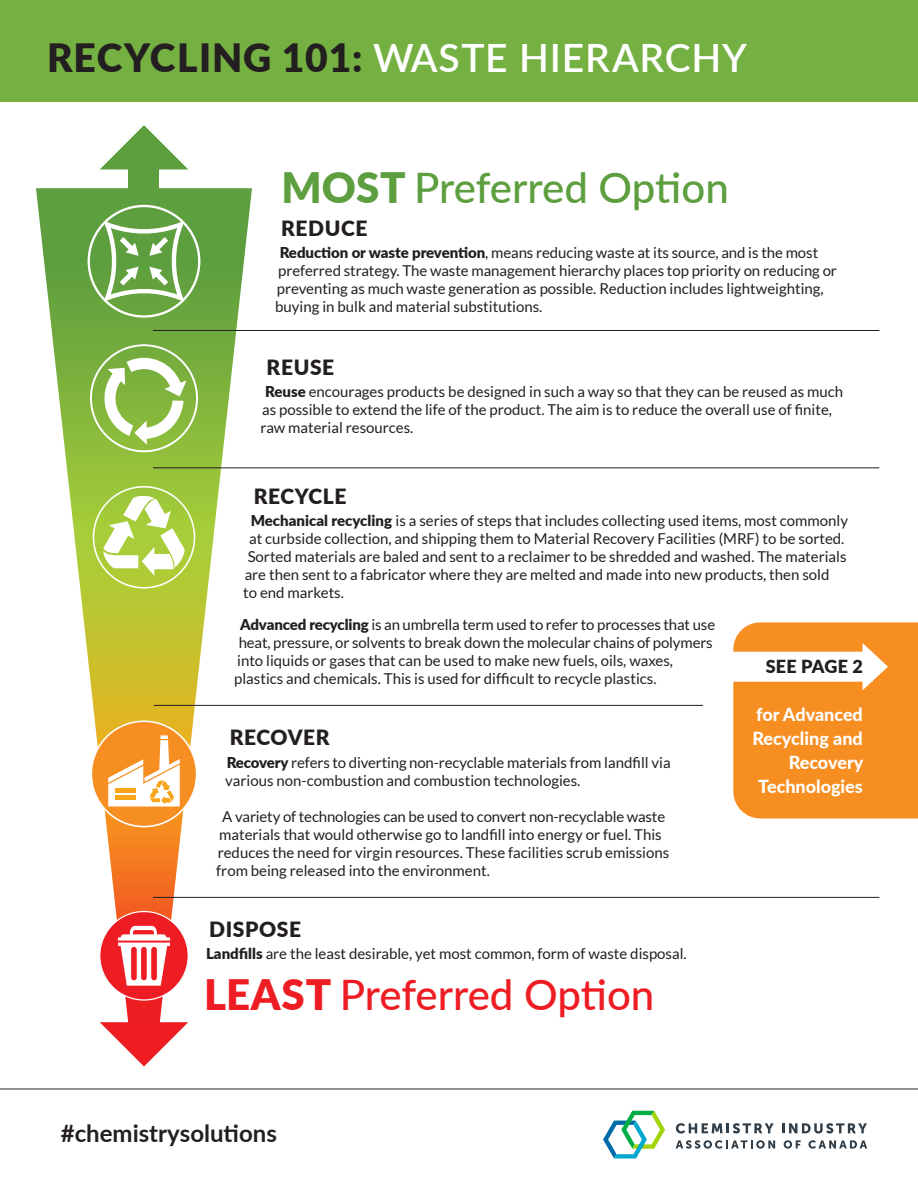
<style>
.page{position:relative;width:918px;height:1188px;background:#fff}
.page>*{position:absolute;margin:0;border:0;box-sizing:border-box;transform-origin:0 0}
.t1{font:500 42px "Lato";letter-spacing:-.005em;color:#ee1d23}
.t2{font:500 42px "Lato";letter-spacing:-.005em;color:#5d9e3e}
.t3{font:600 39px "Lato";letter-spacing:.02em;color:#fff}
.t4{font:700 24px "Lato";color:#231f20}
.t5{font:900 21px "Lato";letter-spacing:.03em;color:#231f20}
.t6{font:800 18px/24px "Lato";color:#fff;text-align:right}
.t7{font:900 18px "Lato";letter-spacing:.01em;color:#231f20}
.t8{font:15px/18px "Lato";color:#231f20}
.s1{font-weight:900;color:#231f20}
.s2{font-weight:900}
</style>
<div class="page">
<div style="left:129px;top:156px;width:30px;height:44px;background:#5d9e3e"></div>
<svg style="left:36px;top:188px;width:216px;height:834px"></svg>
<svg style="left:103px;top:221px;width:82px;height:81px"></svg>
<div style="left:88px;top:205px;width:112px;height:113px;border:2px solid #fff;border-radius:50%"></div>
<svg style="left:102px;top:353px;width:85px;height:92px"></svg>
<div style="left:90px;top:344px;width:108px;height:108px;border:2px solid #fff;border-radius:50%"></div>
<svg style="left:102px;top:495px;width:84px;height:81px"></svg>
<div style="left:93px;top:486px;width:102px;height:103px;border:2px solid #fff;border-radius:50%"></div>
<div style="left:91px;top:721px;width:106px;height:106px;background:#f68e22;border-radius:50%"></div>
<svg style="left:108px;top:735px;width:72px;height:72px"></svg>
<hr style="left:115px;top:789px;width:21px;height:4px;background:#f9a51b">
<hr style="left:115px;top:796px;width:21px;height:4px;background:#f9a51b">
<div style="left:91px;top:720px;width:106px;height:107px;border:2px solid #fff;border-radius:50%"></div>
<div style="left:100px;top:912px;width:88px;height:88px;background:#ee1d23;border-radius:50%"></div>
<svg style="left:118px;top:926px;width:52px;height:60px"></svg>
<svg style="left:100px;top:1022px;width:88px;height:44px"></svg>
<svg style="left:100px;top:125px;width:88px;height:45px"></svg>
<div style="left:0;top:0;width:918px;height:101px;background:#75b042"></div>
<svg style="left:676px;top:1123px;width:98px;height:11px"></svg>
<svg style="left:782px;top:1123px;width:85px;height:11px"></svg>
<svg style="left:676px;top:1140px;width:99px;height:9px"></svg>
<svg style="left:784px;top:1140px;width:17px;height:9px"></svg>
<svg style="left:808px;top:1140px;width:59px;height:9px"></svg>
<svg style="left:603px;top:1111px;width:62px;height:48px"></svg>
<hr style="left:0;top:1088px;width:918px;height:2px;background:#313e48">
<hr style="left:153px;top:330px;width:726px;height:1px;background:#231f20">
<hr style="left:153px;top:467px;width:726px;height:1px;background:#231f20">
<hr style="left:154px;top:705px;width:549px;height:1px;background:#231f20">
<hr style="left:153px;top:897px;width:726px;height:1px;background:#231f20">
<svg style="left:733px;top:622px;width:185px;height:196px;background:#f79d3f"></svg>
<p class="t3" style="left:47px;top:29px;width:701px"><span class="s1">RECYCLING 101:</span> WASTE HIERARCHY</p>
<p class="t2" style="left:282px;top:158px;width:449px"><span class="s2">MOST</span> Preferred Option</p>
<p class="t5" style="left:281px;top:213px;width:88px">REDUCE</p>
<p class="t8" style="left:275px;top:244px;width:563px;text-indent:4px"><span class="s2">Reduction or waste prevention</span>, means reducing waste at its source, and is the most preferred strategy. The waste management hierarchy places top priority on reducing or preventing as much waste generation as possible. Reduction includes lightweighting, buying in bulk and material substitutions.</p>
<p class="t5" style="left:267px;top:351px;width:69px">REUSE</p>
<p class="t8" style="left:261px;top:382px;width:584px;text-indent:4px"><span class="s2">Reuse</span> encourages products be designed in such a way so that they can be reused as much as possible to extend the life of the product. The aim is to reduce the overall use of finite, raw material resources.</p>
<p class="t5" style="left:254px;top:480px;width:94px">RECYCLE</p>
<p class="t8" style="left:251px;top:512px;width:599px"><span class="s2">Mechanical recycling</span> is a series of steps that includes collecting used items, most commonly</p>
<p class="t8" style="left:249px;top:530px;width:597px">at curbside collection, and shipping them to Material Recovery Facilities (MRF) to be sorted.</p>
<p class="t8" style="left:248px;top:548px;width:600px">Sorted materials are baled and sent to a reclaimer to be shredded and washed. The materials</p>
<p class="t8" style="left:245px;top:566px;width:586px">are then sent to a fabricator where they are melted and made into new products, then sold</p>
<p class="t8" style="left:243px;top:584px;width:102px">to end markets.</p>
<p class="t8" style="left:240px;top:615px;width:477px"><span class="s2">Advanced recycling</span> is an umbrella term used to refer to processes that use</p>
<p class="t8" style="left:239px;top:633px;width:476px">heat, pressure, or solvents to break down the molecular chains of polymers</p>
<p class="t8" style="left:237px;top:651px;width:437px">into liquids or gases that can be used to make new fuels, oils, waxes,</p>
<p class="t8" style="left:234px;top:669px;width:424px">plastics and chemicals. This is used for difficult to recycle plastics.</p>
<p class="t7" style="left:766px;top:653px;width:99px">SEE PAGE 2</p>
<p class="t6" style="left:753px;top:701px;width:112px">for Advanced<br>Recycling and<br>Recovery<br>Technologies</p>
<p class="t5" style="left:230px;top:722px;width:102px">RECOVER</p>
<p class="t8" style="left:225px;top:753px;width:447px"><span class="s2">Recovery</span> refers to diverting non-recyclable materials from landfill via various non-combustion and combustion technologies.</p>
<p class="t8" style="left:216px;top:807px;width:455px;text-indent:6px">A variety of technologies can be used to convert non-recyclable waste materials that would otherwise go to landfill into energy or fuel. This reduces the need for virgin resources. These facilities scrub emissions from being released into the environment.</p>
<p class="t5" style="left:209px;top:913px;width:94px">DISPOSE</p>
<p class="t8" style="left:206px;top:944px;width:482px"><span class="s2">Landfills</span> are the least desirable, yet most common, form of waste disposal.</p>
<p class="t1" style="left:204px;top:964px;width:452px"><span class="s2">LEAST</span> Preferred Option</p>
<p class="t4" style="left:61px;top:1115px;width:218px">#chemistrysolutions</p>
</div>
